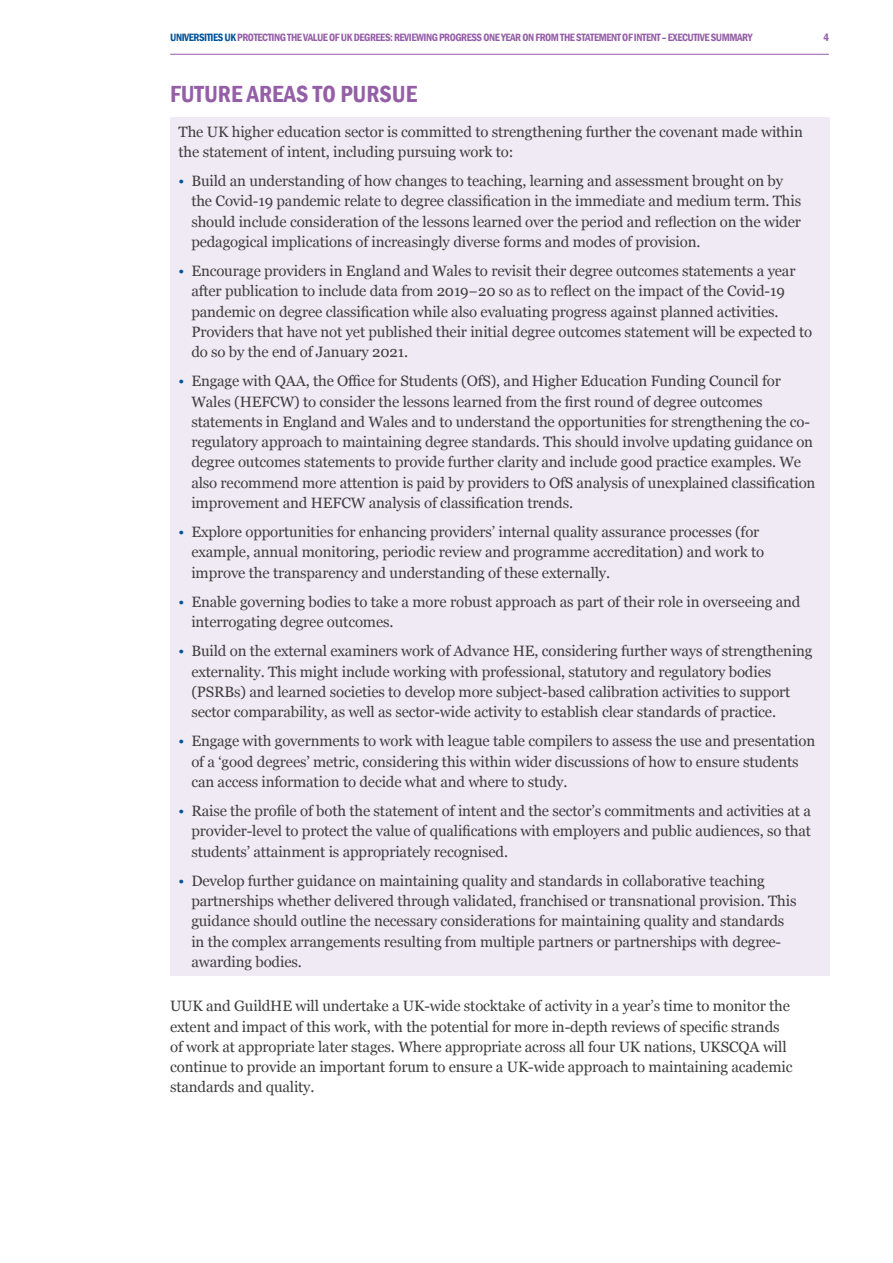
<style>
.page{position:relative;width:893px;height:1263px;background:#fff}
.page>*{position:absolute;margin:0;border:0;box-sizing:border-box;transform-origin:0 0}
.Subhead_1_16pt{font:600 condensed 24px "Franklin Gothic";color:#955fa8}
._10_13_5pt_Body_GEOR{font:15px/20.2px "Georgia";letter-spacing:-.01em;color:#3e3e3f}
.t1{font:600 condensed 10.8px "Franklin Gothic";letter-spacing:-.04em;color:#955fa8}
.s1{color:#01529a}
</style>
<div class="page">
<hr style="left:170px;top:54px;width:659px;height:1px;background:#955fa8">
<div style="left:170px;top:117px;width:659px;height:858px;background:#f0eaf4"></div>
<p class="t1" style="left:170px;top:30px;width:584px"><span class="s1">UNIVERSITIES UK</span> PROTECTING THE VALUE OF UK DEGREES: REVIEWING PROGRESS ONE YEAR ON FROM THE STATEMENT OF INTENT – EXECUTIVE SUMMARY</p>
<p class="t1" style="left:823px;top:30px;width:7px">4</p>
<p class="Subhead_1_16pt" style="left:170px;top:78px;width:249px">FUTURE AREAS TO PURSUE</p>
<p class="_10_13_5pt_Body_GEOR" style="left:179px;top:121px;width:626px">The UK higher education sector is committed to strengthening further the covenant made within the statement of intent, including pursuing work to:</p>
<p class="_10_13_5pt_Body_GEOR" style="left:191px;top:170px;width:611px;text-indent:-13px"><span class="s1">•</span> Build an understanding of how changes to teaching, learning and assessment brought on by the Covid-19 pandemic relate to degree classification in the immediate and medium term. This should include consideration of the lessons learned over the period and reflection on the wider pedagogical implications of increasingly diverse forms and modes of provision.</p>
<p class="_10_13_5pt_Body_GEOR" style="left:191px;top:260px;width:622px;text-indent:-13px"><span class="s1">•</span> Encourage providers in England and Wales to revisit their degree outcomes statements a year after publication to include data from 2019−20 so as to reflect on the impact of the Covid-19 pandemic on degree classification while also evaluating progress against planned activities.<br>Providers that have not yet published their initial degree outcomes statement will be expected to do so by the end of January 2021.</p>
<p class="_10_13_5pt_Body_GEOR" style="left:191px;top:370px;width:626px;text-indent:-13px"><span class="s1">•</span> Engage with QAA, the Office for Students (OfS), and Higher Education Funding Council for Wales (HEFCW) to consider the lessons learned from the first round of degree outcomes statements in England and Wales and to understand the opportunities for strengthening the co&shy;regulatory approach to maintaining degree standards. This should involve updating guidance on degree outcomes statements to provide further clarity and include good practice examples. We also recommend more attention is paid by providers to OfS analysis of unexplained classification improvement and HEFCW analysis of classification trends.</p>
<p class="_10_13_5pt_Body_GEOR" style="left:191px;top:521px;width:574px;text-indent:-13px"><span class="s1">•</span> Explore opportunities for enhancing providers’ internal quality assurance processes (for example, annual monitoring, periodic review and programme accreditation) and work to improve the transparency and understanding of these externally.</p>
<p class="_10_13_5pt_Body_GEOR" style="left:191px;top:591px;width:611px;text-indent:-13px"><span class="s1">•</span> Enable governing bodies to take a more robust approach as part of their role in overseeing and interrogating degree outcomes.</p>
<p class="_10_13_5pt_Body_GEOR" style="left:191px;top:640px;width:623px;text-indent:-13px"><span class="s1">•</span> Build on the external examiners work of Advance HE, considering further ways of strengthening externality. This might include working with professional, statutory and regulatory bodies (PSRBs) and learned societies to develop more subject-based calibration activities to support sector comparability, as well as sector-wide activity to establish clear standards of practice.</p>
<p class="_10_13_5pt_Body_GEOR" style="left:191px;top:730px;width:625px;text-indent:-13px"><span class="s1">•</span> Engage with governments to work with league table compilers to assess the use and presentation of a ‘good degrees’ metric, considering this within wider discussions of how to ensure students can access information to decide what and where to study.</p>
<p class="_10_13_5pt_Body_GEOR" style="left:191px;top:800px;width:621px;text-align:justify;text-indent:-13px"><span class="s1">•</span> Raise the profile of both the statement of intent and the sector’s commitments and activities at a provider-level to protect the value of qualifications with employers and public audiences, so that students’ attainment is appropriately recognised.</p>
<p class="_10_13_5pt_Body_GEOR" style="left:191px;top:870px;width:607px;text-indent:-13px"><span class="s1">•</span> Develop further guidance on maintaining quality and standards in collaborative teaching partnerships whether delivered through validated, franchised or transnational provision. This guidance should outline the necessary considerations for maintaining quality and standards in the complex arrangements resulting from multiple partners or partnerships with degree&shy;awarding bodies.</p>
<p class="_10_13_5pt_Body_GEOR" style="left:170px;top:995px;width:624px">UUK and GuildHE will undertake a UK-wide stocktake of activity in a year’s time to monitor the extent and impact of this work, with the potential for more in-depth reviews of specific strands of work at appropriate later stages. Where appropriate across all four UK nations, UKSCQA will continue to provide an important forum to ensure a UK-wide approach to maintaining academic standards and quality.</p>
</div>
